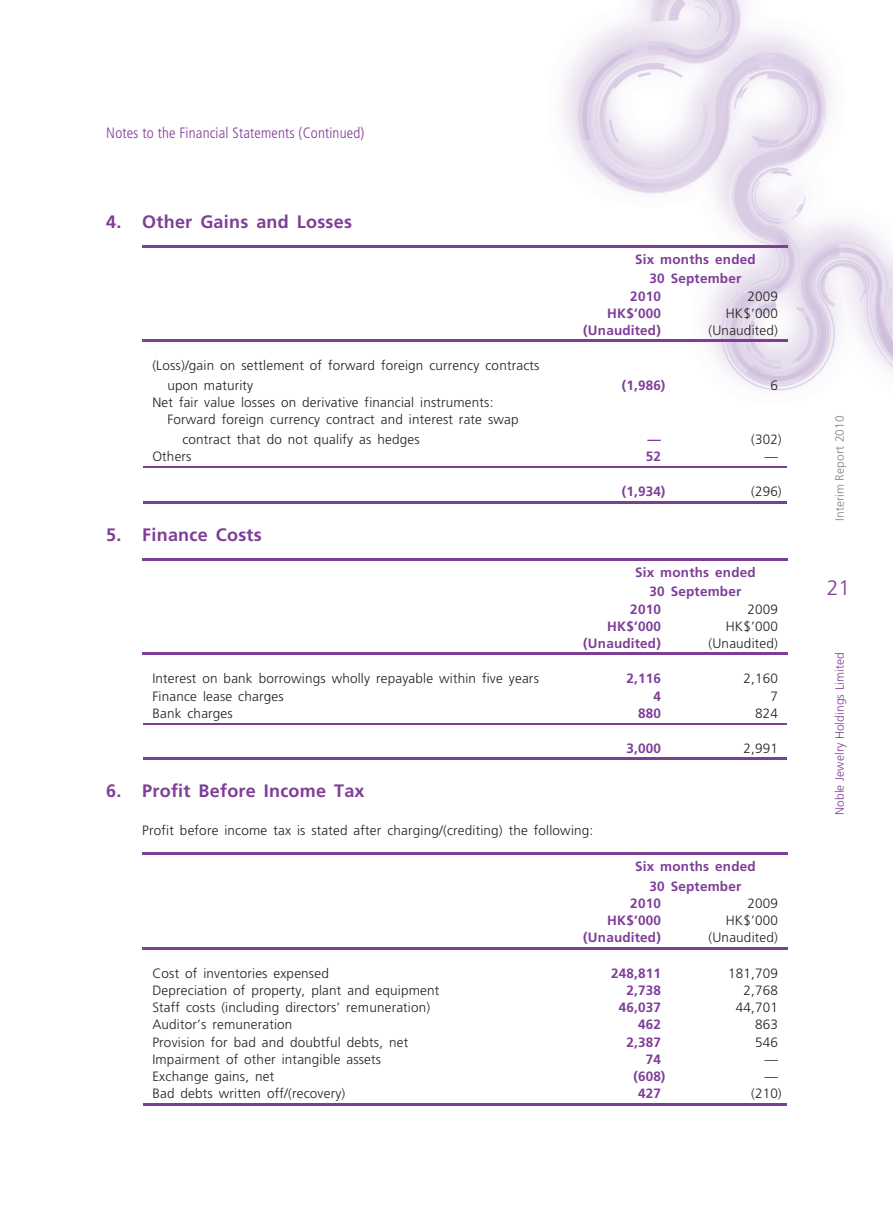
<style>
.page{position:relative;width:893px;height:1212px;background:#fff}
.page>*{position:absolute;margin:0;border:0;box-sizing:border-box;transform-origin:0 0}
.t1{font:300 21px "Frutiger LT Std";color:#7e3e98}
.t2{font:700 18px "Frutiger LT Std";letter-spacing:.015em;color:#7e3e98}
.t3{font:300 condensed 15px "Frutiger LT Std";letter-spacing:.01em;color:#7e3e98}
.t4{font:300 13.5px/19.5px "Frutiger LT Std";letter-spacing:.015em;color:#231f20}
.t5{font:700 13.5px/19.5px "Frutiger LT Std";letter-spacing:.015em;color:#7e3e98;text-align:center}
.t6{font:300 12px "Frutiger LT Std";letter-spacing:.01em;color:#7e3e98}
.t7{font:300 12px "Frutiger LT Std";letter-spacing:.01em;color:#808285}
</style>
<div class="page">
<img style="left:142px;top:0;width:751px;height:1106px">
<hr style="left:142px;top:246px;width:646px;height:2px;background:#7e3e98">
<hr style="left:142px;top:340px;width:646px;height:2px;background:#7e3e98">
<hr style="left:143px;top:466px;width:644px;height:2px;background:#7e3e98">
<hr style="left:143px;top:501px;width:644px;height:2px;background:#7e3e98">
<hr style="left:142px;top:559px;width:646px;height:2px;background:#7e3e98">
<hr style="left:142px;top:653px;width:646px;height:2px;background:#7e3e98">
<hr style="left:143px;top:723px;width:644px;height:1px;background:#7e3e98">
<hr style="left:143px;top:758px;width:644px;height:2px;background:#7e3e98">
<hr style="left:142px;top:853px;width:646px;height:2px;background:#7e3e98">
<hr style="left:142px;top:947px;width:646px;height:2px;background:#7e3e98">
<hr style="left:143px;top:1103px;width:644px;height:2px;background:#7e3e98">
<p class="t3" style="left:106px;top:127px;width:260px">Notes to the Financial Statements (Continued)</p>
<h2 class="t2" style="left:106px;top:214px;width:247px">4. Other Gains and Losses</h2>
<p class="t4" style="left:167px;top:357px;width:374px;text-indent:-15px">(Loss)/gain on settlement of forward foreign currency contracts upon maturity</p>
<p class="t5" style="left:635px;top:250px;width:122px">Six months ended<br>30 September</p>
<p class="t5" style="left:630px;top:287px;width:32px">2010</p>
<p class="t4" style="left:747px;top:287px;width:32px">2009</p>
<p class="t5" style="left:607px;top:304px;width:55px">HK$’000</p>
<p class="t4" style="left:726px;top:304px;width:54px">HK$’000</p>
<p class="t5" style="left:583px;top:321px;width:79px">(Unaudited)</p>
<p class="t4" style="left:708px;top:322px;width:71px">(Unaudited)</p>
<p class="t5" style="left:622px;top:376px;width:45px">(1,986)</p>
<p class="t4" style="left:770px;top:377px;width:9px">6</p>
<p class="t4" style="left:167px;top:395px;width:353px;line-height:17.2px;text-indent:-15px">Net fair value losses on derivative financial instruments:<br>Forward foreign currency contract and interest rate swap</p>
<p class="t4" style="left:182px;top:430px;width:239px">contract that do not qualify as hedges</p>
<p class="t5" style="left:647px;top:430px;width:15px">—</p>
<p class="t4" style="left:751px;top:430px;width:32px">(302)</p>
<p class="t4" style="left:152px;top:448px;width:41px">Others</p>
<p class="t5" style="left:646px;top:448px;width:17px">52</p>
<p class="t4" style="left:764px;top:448px;width:15px">—</p>
<p class="t5" style="left:622px;top:483px;width:45px">(1,934)</p>
<p class="t4" style="left:751px;top:483px;width:32px">(296)</p>
<h2 class="t2" style="left:106px;top:527px;width:157px">5. Finance Costs</h2>
<p class="t5" style="left:635px;top:563px;width:122px">Six months ended<br>30 September</p>
<p class="t5" style="left:630px;top:600px;width:32px">2010</p>
<p class="t4" style="left:747px;top:600px;width:32px">2009</p>
<p class="t5" style="left:607px;top:617px;width:55px">HK$’000</p>
<p class="t4" style="left:726px;top:617px;width:54px">HK$’000</p>
<p class="t5" style="left:583px;top:634px;width:79px">(Unaudited)</p>
<p class="t4" style="left:708px;top:635px;width:71px">(Unaudited)</p>
<p class="t4" style="left:152px;top:670px;width:388px">Interest on bank borrowings wholly repayable within five years</p>
<p class="t5" style="left:626px;top:670px;width:36px">2,116</p>
<p class="t4" style="left:743px;top:670px;width:36px">2,160</p>
<p class="t4" style="left:152px;top:687px;width:133px">Finance lease charges</p>
<p class="t5" style="left:653px;top:687px;width:9px">4</p>
<p class="t4" style="left:770px;top:687px;width:9px">7</p>
<p class="t4" style="left:152px;top:704px;width:82px">Bank charges</p>
<p class="t5" style="left:638px;top:704px;width:24px">880</p>
<p class="t4" style="left:755px;top:704px;width:24px">824</p>
<p class="t5" style="left:626px;top:739px;width:36px">3,000</p>
<p class="t4" style="left:743px;top:739px;width:36px">2,991</p>
<h2 class="t2" style="left:106px;top:784px;width:260px">6. Profit Before Income Tax</h2>
<p class="t4" style="left:142px;top:821px;width:452px">Profit before income tax is stated after charging/(crediting) the following:</p>
<p class="t5" style="left:635px;top:858px;width:122px">Six months ended<br>30 September</p>
<p class="t5" style="left:630px;top:894px;width:32px">2010</p>
<p class="t4" style="left:747px;top:894px;width:32px">2009</p>
<p class="t5" style="left:607px;top:912px;width:55px">HK$’000</p>
<p class="t4" style="left:726px;top:912px;width:54px">HK$’000</p>
<p class="t5" style="left:583px;top:929px;width:79px">(Unaudited)</p>
<p class="t4" style="left:708px;top:929px;width:71px">(Unaudited)</p>
<p class="t4" style="left:152px;top:964px;width:178px">Cost of inventories expensed</p>
<p class="t5" style="left:611px;top:964px;width:51px">248,811</p>
<p class="t4" style="left:728px;top:964px;width:51px">181,709</p>
<p class="t4" style="left:152px;top:981px;width:288px">Depreciation of property, plant and equipment</p>
<p class="t5" style="left:626px;top:981px;width:36px">2,738</p>
<p class="t4" style="left:743px;top:981px;width:36px">2,768</p>
<p class="t4" style="left:152px;top:999px;width:279px">Staff costs (including directors’ remuneration)</p>
<p class="t5" style="left:619px;top:999px;width:44px">46,037</p>
<p class="t4" style="left:736px;top:999px;width:44px">44,701</p>
<p class="t4" style="left:152px;top:1016px;width:142px">Auditor’s remuneration</p>
<p class="t5" style="left:638px;top:1016px;width:24px">462</p>
<p class="t4" style="left:755px;top:1016px;width:24px">863</p>
<p class="t4" style="left:152px;top:1033px;width:257px">Provision for bad and doubtful debts, net</p>
<p class="t5" style="left:626px;top:1033px;width:36px">2,387</p>
<p class="t4" style="left:755px;top:1033px;width:24px">546</p>
<p class="t4" style="left:152px;top:1050px;width:230px">Impairment of other intangible assets</p>
<p class="t5" style="left:646px;top:1050px;width:17px">74</p>
<p class="t4" style="left:764px;top:1050px;width:15px">—</p>
<p class="t4" style="left:152px;top:1067px;width:123px">Exchange gains, net</p>
<p class="t5" style="left:633px;top:1067px;width:34px">(608)</p>
<p class="t4" style="left:764px;top:1067px;width:15px">—</p>
<p class="t4" style="left:152px;top:1085px;width:194px">Bad debts written off/(recovery)</p>
<p class="t5" style="left:638px;top:1085px;width:24px">427</p>
<p class="t4" style="left:751px;top:1085px;width:32px">(210)</p>
<p class="t7" style="left:835px;top:521px;width:107px;rotate:-90deg">Interim Report 2010</p>
<h1 class="t1" style="left:827px;top:579px;width:25px">21</h1>
<p class="t6" style="left:835px;top:815px;width:164px;rotate:-90deg">Noble Jewelry Holdings Limited</p>
</div>
